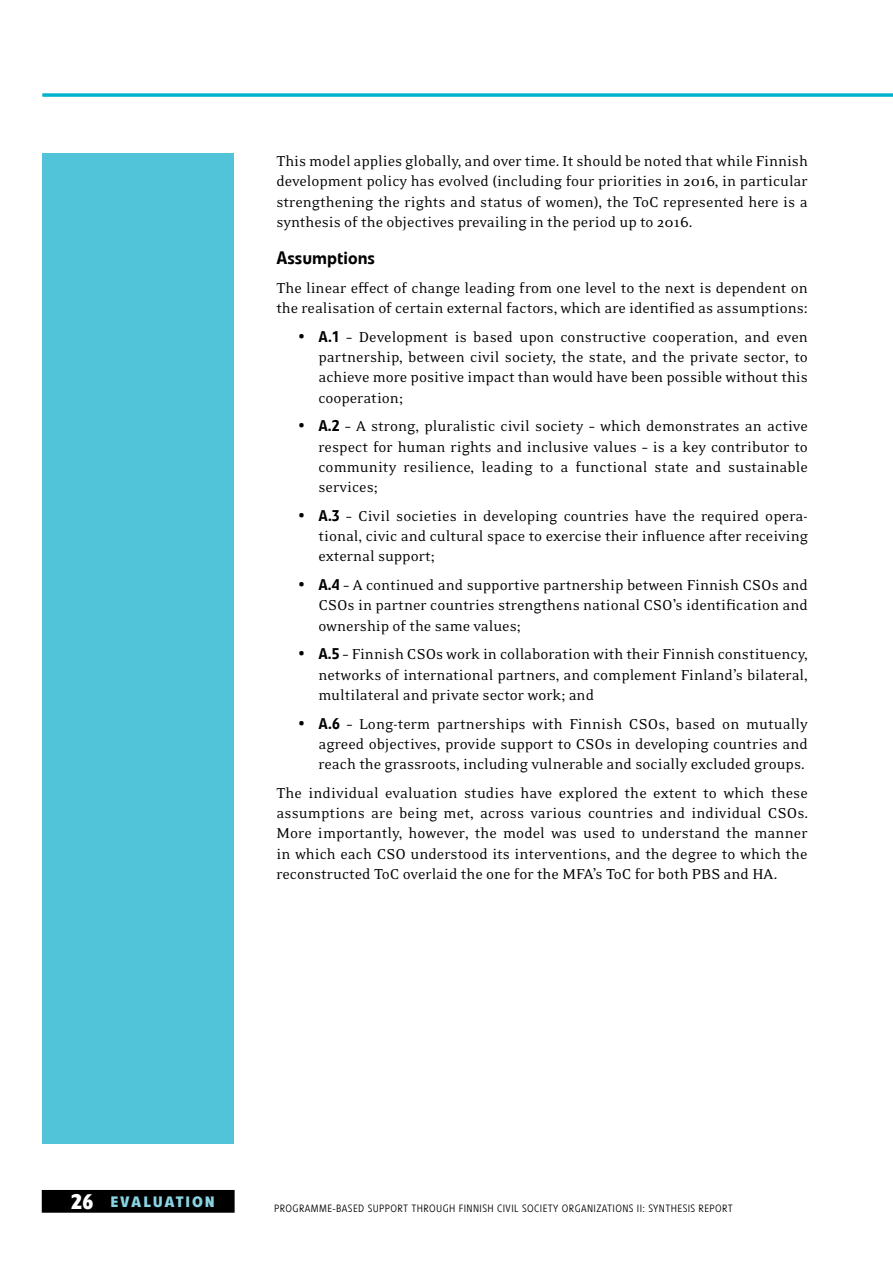
<style>
.page{position:relative;width:893px;height:1263px;background:#fff}
.page>*{position:absolute;margin:0;border:0;box-sizing:border-box;transform-origin:0 0}
.t1{font:500 18px "Veto Com";color:#000}
.t2{font:16.5px/20.2px "Eidetic Neo OT";color:#000;text-align:justify}
.t3{font:700 15px "Veto Com";letter-spacing:.12em;color:#89d3e3;scale:1.05 1}
.t4{font:300 10.5px "Veto Com";letter-spacing:.035em;color:#000}
.s1{font-family:"Veto Com"}
.s2{font-family:"Veto Com";font-weight:500;font-size:15.45px}
.s3{font-size:21px;color:#fff}
</style>
<div class="page">
<div style="left:43px;top:1191px;width:191px;height:21px;background:#000"></div>
<div style="left:42px;top:1190px;width:193px;height:23px;border:2px solid #000"></div>
<div style="left:43px;top:153px;width:191px;height:991px;background:#52c4da"></div>
<hr style="left:43px;top:94px;width:850px;height:3px;background:#00b2ce">
<p class="t2" style="left:276px;top:151px;width:533px">This model applies globally, and over time. It should be noted that while Finnish development policy has evolved (including four priorities in 2016, in particular strengthening the rights and status of women), the ToC represented here is a synthesis of the objectives prevailing in the period up to 2016.</p>
<p class="t1" style="left:276px;top:247px;width:100px">Assumptions</p>
<p class="t2" style="left:276px;top:278px;width:533px">The linear effect of change leading from one level to the next is dependent on the realisation of certain external factors, which are identified as assumptions:</p>
<p class="t2" style="left:318px;top:327px;width:491px;text-indent:-21px"><span class="s1">•</span> <span class="s2">A.1</span> – Development is based upon constructive cooperation, and even partnership, between civil society, the state, and the private sector, to achieve more positive impact than would have been possible without this cooperation;</p>
<p class="t2" style="left:318px;top:417px;width:491px;text-indent:-21px"><span class="s1">•</span> <span class="s2">A.2</span> – A strong, pluralistic civil society – which demonstrates an active respect for human rights and inclusive values – is a key contributor to community resilience, leading to a functional state and sustainable services;</p>
<p class="t2" style="left:318px;top:506px;width:491px;text-indent:-21px"><span class="s1">•</span> <span class="s2">A.3</span> – Civil societies in developing countries have the required opera&shy;tional, civic and cultural space to exercise their influence after receiving external support;</p>
<p class="t2" style="left:318px;top:575px;width:491px;text-indent:-21px"><span class="s1">•</span> <span class="s2">A.4</span> – A continued and supportive partnership between Finnish CSOs and CSOs in partner countries strengthens national CSO’s identification and ownership of the same values;</p>
<p class="t2" style="left:318px;top:645px;width:491px;text-indent:-21px"><span class="s1">•</span> <span class="s2">A.5</span> – Finnish CSOs work in collaboration with their Finnish constituency, networks of international partners, and complement Finland’s bilateral, multilateral and private sector work; and</p>
<p class="t2" style="left:318px;top:714px;width:491px;text-indent:-21px"><span class="s1">•</span> <span class="s2">A.6</span> – Long-term partnerships with Finnish CSOs, based on mutually agreed objectives, provide support to CSOs in developing countries and reach the grassroots, including vulnerable and socially excluded groups.</p>
<p class="t2" style="left:276px;top:783px;width:533px">The individual evaluation studies have explored the extent to which these assumptions are being met, across various countries and individual CSOs.<br>More importantly, however, the model was used to understand the manner in which each CSO understood its interventions, and the degree to which the reconstructed ToC overlaid the one for the MFA’s ToC for both PBS and HA.</p>
<p class="t3" style="left:71px;top:1192px;width:139px"><span class="s3">26</span> EVALUATION</p>
<p class="t4" style="left:274px;top:1202px;width:460px">PROGRAMME-BASED SUPPORT THROUGH FINNISH CIVIL SOCIETY ORGANIZATIONS II: SYNTHESIS REPORT</p>
</div>
